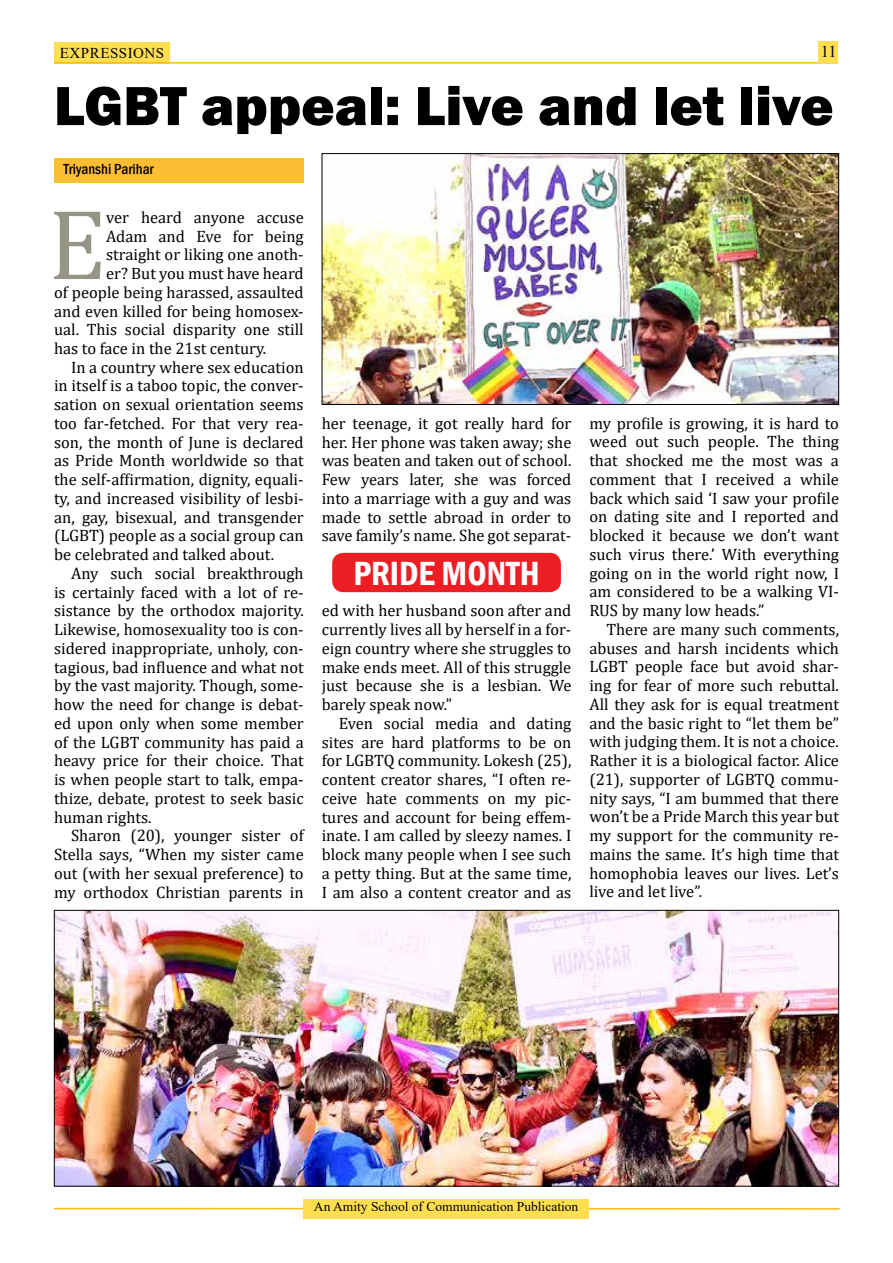
<style>
.page{position:relative;width:893px;height:1263px;background:#fff}
.page>*{position:absolute;margin:0;border:0;box-sizing:border-box;transform-origin:0 0}
.t1{font:100.95px "Cambria";color:#959485}
.t2{font:800 57px "Franklin Gothic";color:#000}
.t3{font:600 condensed 34.5px "Franklin Gothic";color:#fff}
.t4{font:16.5px/18.8px "Cambria";color:#000;text-align:justify}
.t5{font:16.5px "Times New Roman";color:#000}
.t6{font:500 condensed 15px "Franklin Gothic";color:#000}
.t7{font:15px "Times New Roman";letter-spacing:.035em;color:#000}
.t8{font:13.5px "Times New Roman";color:#000}
</style>
<div class="page">
<div style="left:54px;top:42px;width:116px;height:21px;background:#ffdf4f"></div>
<hr style="left:54px;top:62px;width:784px;height:2px;background:#fdb913">
<div style="left:818px;top:42px;width:20px;height:21px;background:#ffdf4f"></div>
<div style="left:54px;top:158px;width:249px;height:25px;background:#febe33"></div>
<hr style="left:54px;top:1208px;width:785px;height:2px;background:#fdb913">
<div style="left:303px;top:1198px;width:286px;height:20px;background:#ffdf4f"></div>
<img style="left:324px;top:155px;width:513px;height:248px">
<div style="left:322px;top:153px;width:517px;height:252px;border:1px solid #000"></div>
<img style="left:56px;top:912px;width:781px;height:272px">
<div style="left:332px;top:553px;width:229px;height:39px;background:#ed1d24;border-radius:11px"></div>
<p class="t7" style="left:60px;top:43px;width:51px">Express</p>
<p class="t7" style="left:128px;top:43px;width:36px">ions</p>
<p class="t5" style="left:821px;top:40px;width:17px">11</p>
<h2 class="t2" style="left:54px;top:69px;width:781px">LGBT appeal: Live and let live</h2>
<p class="t6" style="left:64px;top:160px;width:92px">Triyanshi Parihar</p>
<h1 class="t1" style="left:48px;top:185px;width:60px">E</h1>
<p class="t4" style="left:106px;top:208px;width:199px">ver heard anyone accuse</p>
<p class="t4" style="left:106px;top:226px;width:199px">Adam and Eve for being</p>
<p class="t4" style="left:106px;top:245px;width:199px">straight or liking one anoth-</p>
<p class="t4" style="left:106px;top:264px;width:199px">er? But you must have heard</p>
<p class="t4" style="left:54px;top:283px;width:251px">of people being harassed, assaulted</p>
<p class="t4" style="left:54px;top:301px;width:251px">and even killed for being homosex-</p>
<p class="t4" style="left:54px;top:320px;width:251px">ual. This social disparity one still</p>
<p class="t4" style="left:54px;top:339px;width:214px">has to face in the 21st century.</p>
<p class="t4" style="left:71px;top:358px;width:234px">In a country where sex education</p>
<p class="t4" style="left:54px;top:376px;width:251px">in itself is a taboo topic, the conver-</p>
<p class="t4" style="left:54px;top:395px;width:251px">sation on sexual orientation seems</p>
<p class="t4" style="left:54px;top:414px;width:251px">too far-fetched. For that very rea-</p>
<p class="t4" style="left:54px;top:433px;width:251px">son, the month of June is declared</p>
<p class="t4" style="left:54px;top:451px;width:251px">as Pride Month worldwide so that</p>
<p class="t4" style="left:54px;top:470px;width:251px">the self-affirmation, dignity, equali-</p>
<p class="t4" style="left:54px;top:489px;width:251px">ty, and increased visibility of lesbi-</p>
<p class="t4" style="left:54px;top:508px;width:251px">an, gay, bisexual, and transgender</p>
<p class="t4" style="left:54px;top:526px;width:251px">(LGBT) people as a social group can</p>
<p class="t4" style="left:54px;top:545px;width:222px">be celebrated and talked about.</p>
<p class="t4" style="left:71px;top:564px;width:234px">Any such social breakthrough</p>
<p class="t4" style="left:54px;top:583px;width:251px">is certainly faced with a lot of re-</p>
<p class="t4" style="left:54px;top:601px;width:251px">sistance by the orthodox majority.</p>
<p class="t4" style="left:54px;top:620px;width:251px">Likewise, homosexuality too is con-</p>
<p class="t4" style="left:54px;top:639px;width:251px">sidered inappropriate, unholy, con-</p>
<p class="t4" style="left:54px;top:658px;width:251px">tagious, bad influence and what not</p>
<p class="t4" style="left:54px;top:676px;width:251px">by the vast majority. Though, some-</p>
<p class="t4" style="left:54px;top:695px;width:251px">how the need for change is debat-</p>
<p class="t4" style="left:54px;top:714px;width:251px">ed upon only when some member</p>
<p class="t4" style="left:54px;top:733px;width:251px">of the LGBT community has paid a</p>
<p class="t4" style="left:54px;top:751px;width:251px">heavy price for their choice. That</p>
<p class="t4" style="left:54px;top:770px;width:251px">is when people start to talk, empa-</p>
<p class="t4" style="left:54px;top:789px;width:251px">thize, debate, protest to seek basic</p>
<p class="t4" style="left:54px;top:807px;width:99px">human rights.</p>
<p class="t4" style="left:71px;top:826px;width:234px">Sharon (20), younger sister of</p>
<p class="t4" style="left:54px;top:845px;width:251px">Stella says, “When my sister came</p>
<p class="t4" style="left:54px;top:864px;width:251px">out (with her sexual preference) to</p>
<p class="t4" style="left:54px;top:882px;width:251px">my orthodox Christian parents in</p>
<p class="t4" style="left:322px;top:414px;width:251px">her teenage, it got really hard for her. Her phone was taken away; she was beaten and taken out of school.<br>Few years later, she was forced into a marriage with a guy and was made to settle abroad in order to save family’s name. She got separat-</p>
<h3 class="t3" style="left:353px;top:550px;width:35px">PRIDE</h3>
<h3 class="t3" style="left:442px;top:550px;width:63px">MONTH</h3>
<p class="t4" style="left:322px;top:601px;width:251px">ed with her husband soon after and currently lives all by herself in a for&shy;eign country where she struggles to make ends meet. All of this struggle just because she is a lesbian. We barely speak now.”</p>
<p class="t4" style="left:322px;top:714px;width:251px;text-indent:17px">Even social media and dating sites are hard platforms to be on for LGBTQ community. Lokesh (25), content creator shares, “I often re&shy;ceive hate comments on my pic&shy;tures and account for being effem&shy;inate. I am called by sleezy names. I block many people when I see such a petty thing. But at the same time, I am also a content creator and as</p>
<p class="t4" style="left:589px;top:414px;width:251px">my profile is growing, it is hard to weed out such people. The thing that shocked me the most was a comment that I received a while back which said ‘I saw your profile on dating site and I reported and blocked it because we don’t want such virus there.’ With everything going on in the world right now, I am considered to be a walking VI-RUS by many low heads.”</p>
<p class="t4" style="left:589px;top:620px;width:251px;text-indent:17px">There are many such comments, abuses and harsh incidents which LGBT people face but avoid shar&shy;ing for fear of more such rebuttal.<br>All they ask for is equal treatment and the basic right to “let them be” with judging them. It is not a choice.<br>Rather it is a biological factor. Alice (21), supporter of LGBTQ commu&shy;nity says, “I am bummed that there won’t be a Pride March this year but my support for the community re&shy;mains the same. It’s high time that homophobia leaves our lives. Let’s live and let live”.</p>
<p class="t8" style="left:314px;top:1197px;width:266px">An Amity School of Communication Publication</p>
</div>
